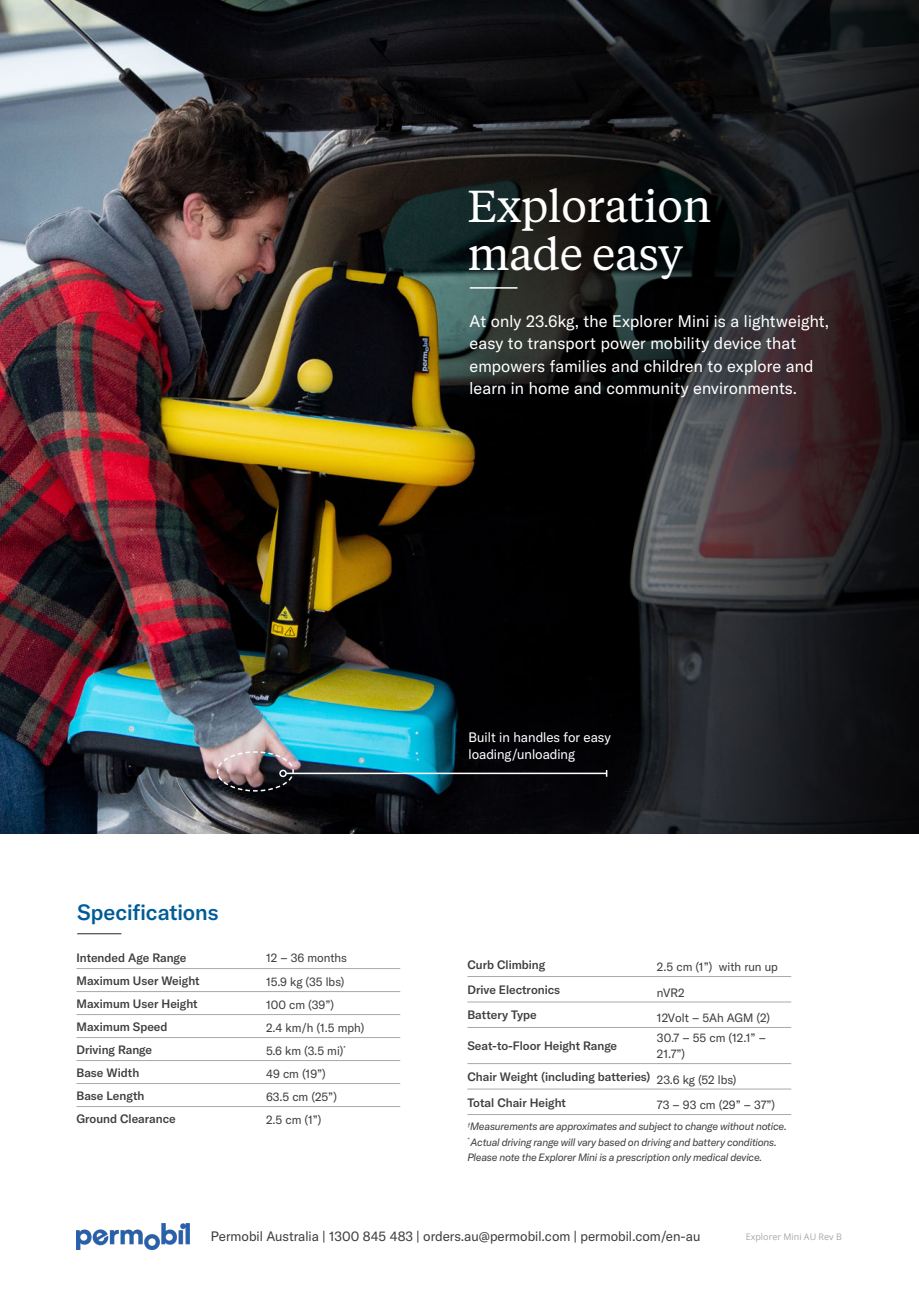
<style>
.page{position:relative;width:919px;height:1289px;background:#fff}
.page>*{position:absolute;margin:0;border:0;box-sizing:border-box;transform-origin:0 0}
.t1{font:44.55px/47.8px "Tiempos Text";letter-spacing:-.01em;color:#fff}
.t2{font:500 21.75px "GT America";letter-spacing:-.005em;color:#005c98}
.Body{font:16.5px/22.2px "GT America";letter-spacing:.01em;color:#fff}
.t3{font:13.5px "GT America";color:#3e3e3f}
.t4{font:13.5px/17.4px "GT America";color:#fff}
.t5{font:500 12px "GT America";color:#3e3e3f}
.t6{font:12px/15.9px "GT America";color:#3e3e3f}
.t7{font:italic 10.5px "GT America";letter-spacing:-.015em;color:#3e3e3f}
.t8{font:9px "Open Sans";color:#a8a9ad}
</style>
<div class="page">
<img style="left:0;top:0;width:918px;height:833px">
<hr style="left:77px;top:933px;width:44px;height:1px;background:#3e3e3f">
<hr style="left:266px;top:968px;width:134px;height:1px;background:#a8a9ad">
<hr style="left:266px;top:991px;width:134px;height:1px;background:#a8a9ad">
<hr style="left:266px;top:1014px;width:134px;height:1px;background:#a8a9ad">
<hr style="left:266px;top:1037px;width:134px;height:1px;background:#a8a9ad">
<hr style="left:266px;top:1060px;width:134px;height:1px;background:#a8a9ad">
<hr style="left:266px;top:1083px;width:134px;height:1px;background:#a8a9ad">
<hr style="left:266px;top:1106px;width:134px;height:1px;background:#a8a9ad">
<hr style="left:76px;top:968px;width:190px;height:1px;background:#a8a9ad">
<hr style="left:76px;top:991px;width:190px;height:1px;background:#a8a9ad">
<hr style="left:76px;top:1014px;width:190px;height:1px;background:#a8a9ad">
<hr style="left:76px;top:1037px;width:190px;height:1px;background:#a8a9ad">
<hr style="left:76px;top:1060px;width:190px;height:1px;background:#a8a9ad">
<hr style="left:76px;top:1083px;width:190px;height:1px;background:#a8a9ad">
<hr style="left:76px;top:1106px;width:190px;height:1px;background:#a8a9ad">
<hr style="left:657px;top:976px;width:134px;height:1px;background:#a8a9ad">
<hr style="left:657px;top:1001px;width:134px;height:1px;background:#a8a9ad">
<hr style="left:657px;top:1027px;width:134px;height:1px;background:#a8a9ad">
<hr style="left:657px;top:1063px;width:134px;height:1px;background:#a8a9ad">
<hr style="left:657px;top:1088px;width:134px;height:1px;background:#a8a9ad">
<hr style="left:467px;top:976px;width:190px;height:1px;background:#a8a9ad">
<hr style="left:467px;top:1001px;width:190px;height:1px;background:#a8a9ad">
<hr style="left:467px;top:1027px;width:190px;height:1px;background:#a8a9ad">
<hr style="left:467px;top:1063px;width:190px;height:1px;background:#a8a9ad">
<hr style="left:467px;top:1088px;width:190px;height:1px;background:#a8a9ad">
<hr style="left:467px;top:1114px;width:190px;height:1px;background:#a8a9ad">
<hr style="left:657px;top:1114px;width:134px;height:1px;background:#a8a9ad">
<hr style="left:470px;top:287px;width:47px;height:2px;background:#fff">
<hr style="left:286px;top:772px;width:320px;height:2px;background:#fff">
<svg style="left:216px;top:750px;width:78px;height:42px;background:#7c6d71"></svg>
<img style="left:76px;top:1223px;width:114px;height:26px">
<p class="t1" style="left:467px;top:180px;width:245px">Exploration made easy</p>
<p class="Body" style="left:469px;top:310px;width:361px">At only 23.6kg, the Explorer Mini is a lightweight, easy to transport power mobility device that empowers families and children to explore and learn in home and community environments.</p>
<p class="t2" style="left:77px;top:898px;width:143px">Specifications</p>
<p class="t5" style="left:76px;top:950px;width:111px">Intended Age Range</p>
<p class="t6" style="left:266px;top:949px;width:82px">12 – 36 months</p>
<p class="t5" style="left:76px;top:973px;width:125px">Maximum User Weight</p>
<p class="t6" style="left:266px;top:973px;width:80px">15.9 kg (35 lbs)</p>
<p class="t5" style="left:76px;top:996px;width:123px">Maximum User Height</p>
<p class="t6" style="left:266px;top:996px;width:70px">100 cm (39”)</p>
<p class="t5" style="left:76px;top:1019px;width:92px">Maximum Speed</p>
<p class="t6" style="left:266px;top:1019px;width:100px">2.4 km/h (1.5 mph)</p>
<p class="t5" style="left:76px;top:1042px;width:77px">Driving Range</p>
<p class="t6" style="left:266px;top:1042px;width:81px">5.6 km (3.5 mi)<sup>*</sup></p>
<p class="t5" style="left:76px;top:1065px;width:64px">Base Width</p>
<p class="t6" style="left:266px;top:1065px;width:61px">49 cm (19”)</p>
<p class="t5" style="left:76px;top:1088px;width:69px">Base Length</p>
<p class="t6" style="left:266px;top:1088px;width:72px">63.5 cm (25”)</p>
<p class="t5" style="left:76px;top:1111px;width:101px">Ground Clearance</p>
<p class="t6" style="left:266px;top:1111px;width:57px">2.5 cm (1”)</p>
<p class="t4" style="left:468px;top:728px;width:144px">Built in handles for easy loading/unloading</p>
<p class="t5" style="left:467px;top:957px;width:79px">Curb Climbing</p>
<p class="t6" style="left:657px;top:958px;width:123px">2.5 cm (1”) with run up</p>
<p class="t5" style="left:467px;top:982px;width:94px">Drive Electronics</p>
<p class="t6" style="left:657px;top:984px;width:29px">nVR2</p>
<p class="t5" style="left:467px;top:1007px;width:71px">Battery Type</p>
<p class="t6" style="left:657px;top:1009px;width:115px">12Volt – 5Ah AGM (2)</p>
<p class="t5" style="left:467px;top:1038px;width:151px">Seat-to-Floor Height Range</p>
<p class="t6" style="left:657px;top:1030px;width:110px">30.7 – 55 cm (12.1” –<br>21.7”)</p>
<p class="t5" style="left:467px;top:1069px;width:185px">Chair Weight (including batteries)</p>
<p class="t6" style="left:657px;top:1071px;width:81px">23.6 kg (52 lbs)</p>
<p class="t5" style="left:467px;top:1094px;width:100px">Total Chair Height</p>
<p class="t6" style="left:657px;top:1096px;width:120px">73 – 93 cm (29” – 37”)</p>
<p class="t7" style="left:467px;top:1120px;width:321px"><sup>†</sup>Measurements are approximates and subject to change without notice.</p>
<p class="t7" style="left:467px;top:1135px;width:311px"><sup>*</sup> Actual driving range will vary based on driving and battery conditions.</p>
<p class="t7" style="left:467px;top:1150px;width:296px">Please note the Explorer Mini is a prescription only medical device.</p>
<p class="t3" style="left:211px;top:1227px;width:491px">Permobil Australia | 1300 845 483 | orders.au@permobil.com | permobil.com/en-au</p>
<p class="t8" style="left:745px;top:1230px;width:98px">Explorer Mini AU Rev B</p>
</div>
